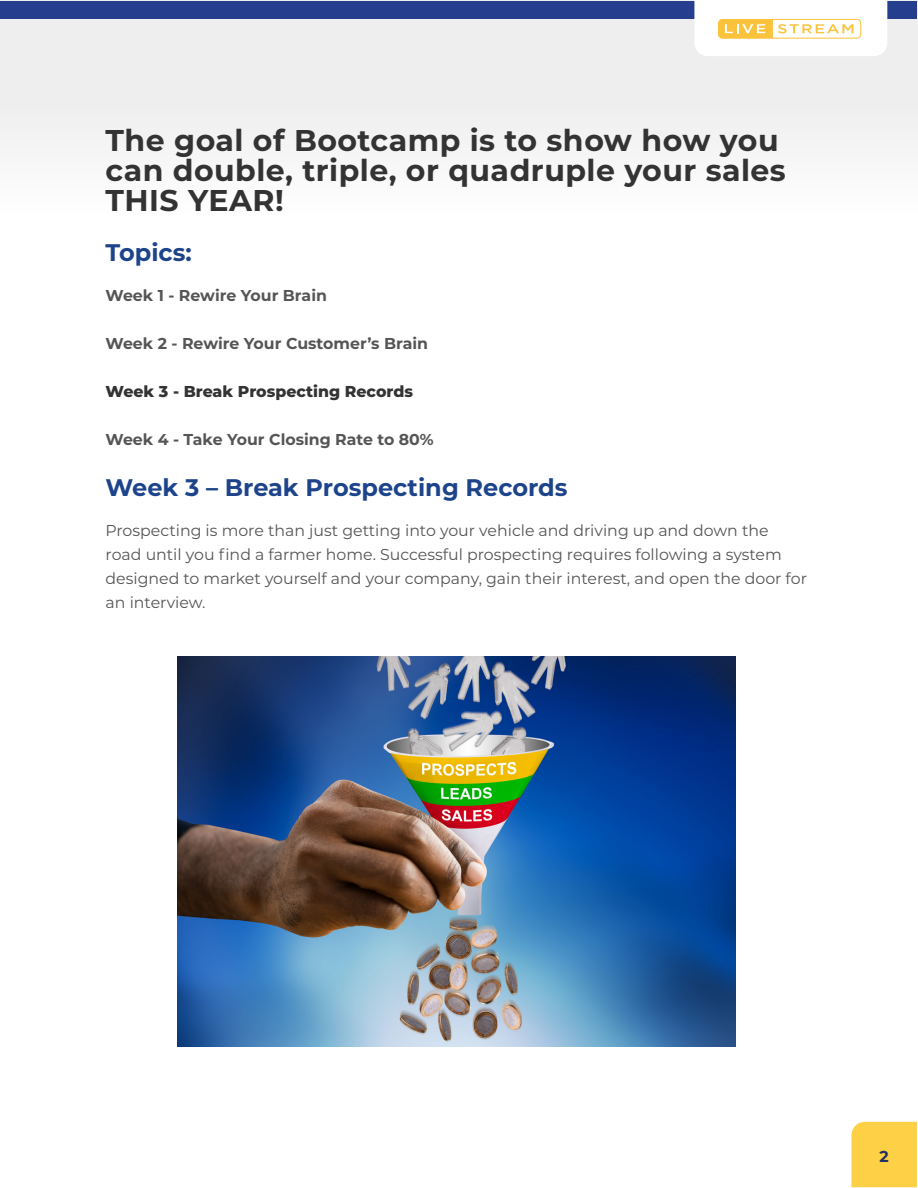
<style>
.page{position:relative;width:918px;height:1188px;background:#fff}
.page>*{position:absolute;margin:0;border:0;box-sizing:border-box;transform-origin:0 0}
.t1{font:700 30px/30px "Montserrat";letter-spacing:.015em;color:#323332}
.t2{font:700 24px "Montserrat";color:#1d448b}
.t3{font:15.75px/24px "Montserrat";color:#545554}
.t4{font:700 15.75px "Montserrat";color:#545554}
.t5{font:800 15.75px "Montserrat";color:#323332}
.t6{font:700 15.75px "Montserrat";color:#203062}
</style>
<div class="page">
<div style="left:0;top:0;width:918px;height:215px;background:#eeeeef"></div>
<div style="left:1px;top:1px;width:916px;height:18px;background:#253f8e"></div>
<div style="left:851px;top:1122px;width:66px;height:65px;background:#fed046"></div>
<svg style="left:694px;top:0;width:193px;height:56px;background:#fef6e5"></svg>
<img style="left:178px;top:656px;width:557px;height:390px">
<p class="t1" style="left:106px;top:123px;width:682px">The goal of Bootcamp is to show how you can double, triple, or quadruple your sales<br>THIS YEAR!</p>
<p class="t2" style="left:106px;top:235px;width:88px">Topics:</p>
<p class="t4" style="left:106px;top:284px;width:223px">Week 1 - Rewire Your Brain</p>
<p class="t4" style="left:106px;top:332px;width:324px">Week 2 - Rewire Your Customer’s Brain</p>
<p class="t5" style="left:106px;top:379px;width:309px">Week 3 - Break Prospecting Records</p>
<p class="t4" style="left:106px;top:428px;width:330px">Week 4 - Take Your Closing Rate to 80%</p>
<p class="t2" style="left:106px;top:470px;width:463px">Week 3 – Break Prospecting Records</p>
<p class="t3" style="left:106px;top:518px;width:703px">Prospecting is more than just getting into your vehicle and driving up and down the road until you find a farmer home. Successful prospecting requires following a system designed to market yourself and your company, gain their interest, and open the door for an interview.</p>
<p class="t6" style="left:880px;top:1145px;width:11px">2</p>
</div>
